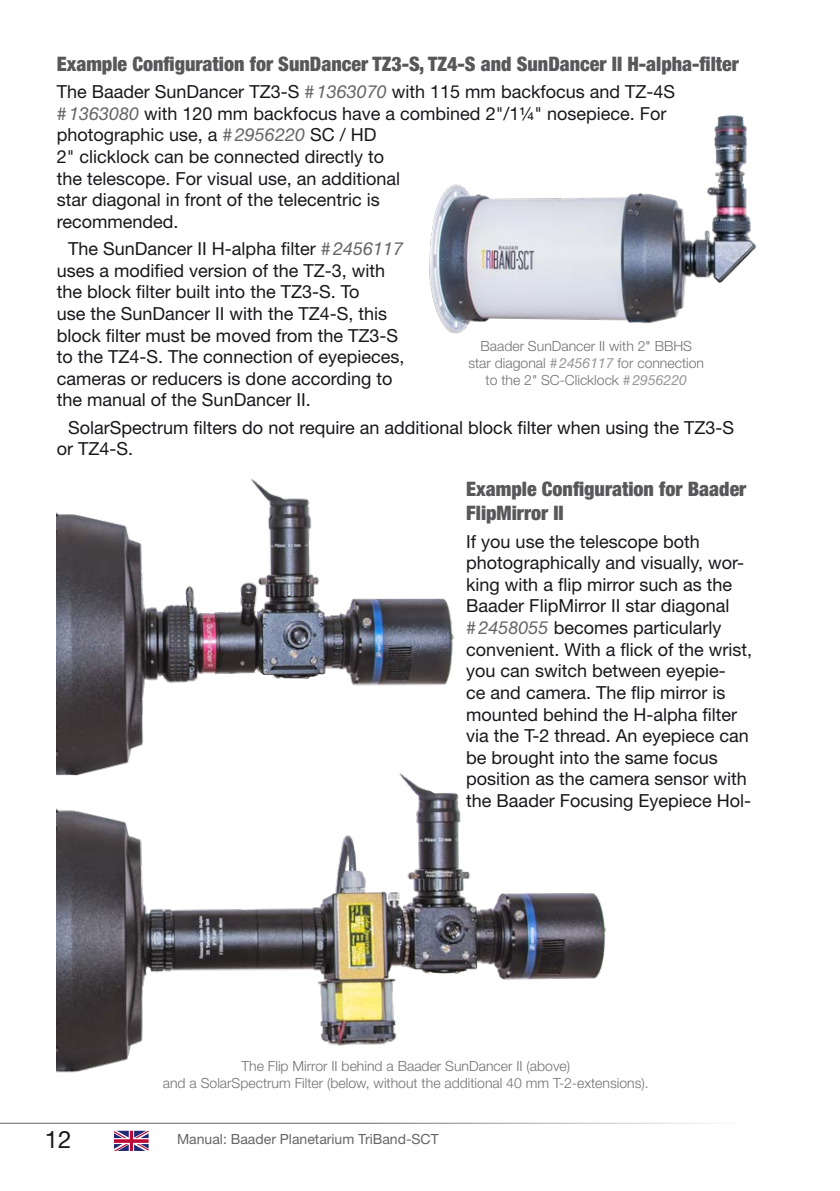
<style>
.page{position:relative;width:840px;height:1191px;background:#fff}
.page>*{position:absolute;margin:0;border:0;box-sizing:border-box;transform-origin:0 0}
.t1{font:24px "Helvetica Neue LT Std";color:#1a171c}
.t2{font:900 condensed 20px/24px "Helvetica Neue LT Std";color:#58585a}
.t3{font:18px/21.6px "Helvetica Neue LT Std";color:#1a171c}
.t4{font:300 14px/16.8px "Helvetica Neue LT Std";color:#707172;text-align:center}
.t5{font:14px "Helvetica Neue LT Std";color:#646567}
.s1{font-style:italic;color:#646567}
.s2{font-weight:400;font-style:italic;color:#97989a}
</style>
<div class="page">
<hr style="left:0;top:1122px;width:741px;height:1px;background:#646567">
<svg style="left:114px;top:1130px;width:34px;height:21px"></svg>
<img style="left:57px;top:800px;width:549px;height:273px">
<img style="left:57px;top:478px;width:402px;height:322px">
<img style="left:429px;top:115px;width:328px;height:219px">
<p class="t2" style="left:57px;top:52px;width:683px">Example Configuration for SunDancer TZ3-S, TZ4-S and SunDancer II H-alpha-filter</p>
<p class="t3" style="left:57px;top:81px;width:619px">The Baader SunDancer TZ3-S <span class="s1">#1363070</span> with 115 mm backfocus and TZ-4S <span class="s1">#1363080</span> with 120 mm backfocus have a combined 2"/1¼" nosepiece. For photographic use, a <span class="s1">#2956220</span> SC / HD<br>2" clicklock can be connected directly to<br>the telescope. For visual use, an additional<br>star diagonal in front of the telecentric is<br>recommended.</p>
<p class="t3" style="left:57px;top:238px;width:349px;text-indent:11px">The SunDancer II H-alpha filter <span class="s1">#2456117 </span>uses a modified version of the TZ-3, with the block filter built into the TZ3-S. To<br>use the SunDancer II with the TZ4-S, this block filter must be moved from the TZ3-S to the TZ4-S. The connection of eyepieces, cameras or reducers is done according to the manual of the SunDancer II.</p>
<p class="t3" style="left:57px;top:416px;width:678px;text-indent:11px">SolarSpectrum filters do not require an additional block filter when using the TZ3-S or TZ4-S.</p>
<p class="t2" style="left:466px;top:477px;width:281px">Example Configuration for Baader<br>FlipMirror II</p>
<p class="t3" style="left:466px;top:530px;width:287px">If you use the telescope both photographically and visually, wor&shy;king with a flip mirror such as the Baader FlipMirror II star diagonal <span class="s1">#2458055</span> becomes particularly convenient. With a flick of the wrist, you can switch between eyepie-<br>ce and camera. The flip mirror is mounted behind the H-alpha filter via the T-2 thread. An eyepiece can be brought into the same focus position as the camera sensor with the Baader Focusing Eyepiece Hol-</p>
<p class="t4" style="left:468px;top:337px;width:237px">Baader SunDancer II with 2" BBHS star diagonal <span class="s2">#2456117</span> for connection to the 2" SC-Clicklock <span class="s2">#2956220</span></p>
<p class="t4" style="left:163px;top:1057px;width:487px">The Flip Mirror II behind a Baader SunDancer II (above)<br>and a SolarSpectrum Filter (below, without the additional 40 mm T-2-extensions).</p>
<h1 class="t1" style="left:45px;top:1125px;width:28px">12</h1>
<p class="t5" style="left:177px;top:1130px;width:263px">Manual: Baader Planetarium TriBand-SCT</p>
</div>
